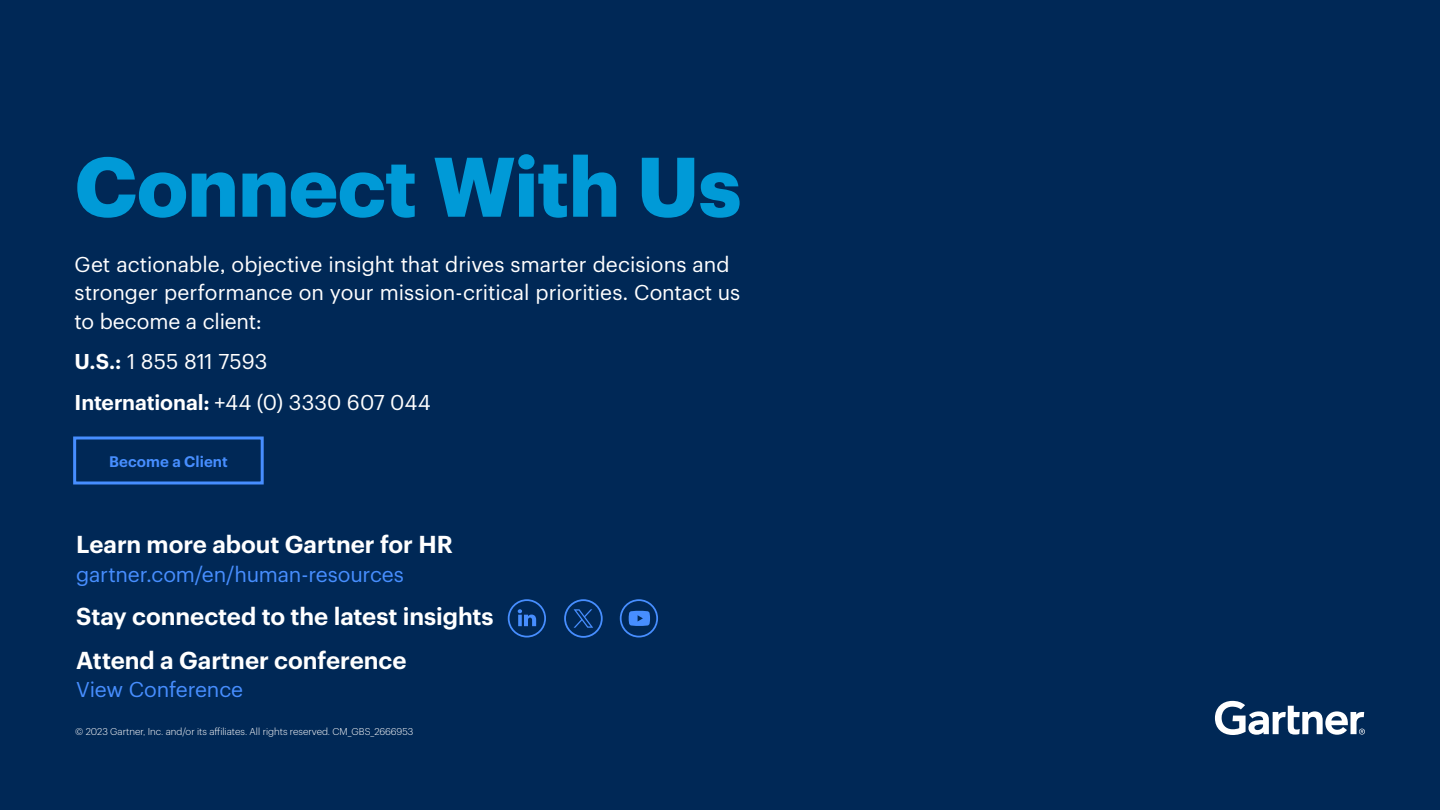
<style>
.page{position:relative;width:1440px;height:810px;background:#002856}
.page>*{position:absolute;margin:0;border:0;box-sizing:border-box;transform-origin:0 0}
.t1{font:700 82.5px "Graphik";letter-spacing:-.01em;color:#009ad7}
.t2{font:600 24px/43.5px "Graphik";letter-spacing:-.005em;color:#fff}
.t3{font:21px/28.5px "Graphik";color:#fff}
.t4{font:21px "Graphik";letter-spacing:-.005em;color:#478eff}
.t5{font:600 15px "Graphik";letter-spacing:.01em;color:#478eff}
.t6{font:300 9.75px "Graphik";color:#fff}
.s1{font-weight:600}
</style>
<div class="page">
<svg style="left:1215px;top:701px;width:150px;height:34px"></svg>
<div style="left:73px;top:436px;width:191px;height:48px;border:3px solid #478eff"></div>
<svg style="left:508px;top:599px;width:38px;height:39px"></svg>
<svg style="left:620px;top:599px;width:38px;height:38px"></svg>
<svg style="left:564px;top:599px;width:39px;height:39px"></svg>
<h1 class="t1" style="left:75px;top:123px;width:668px">Connect With Us</h1>
<p class="t3" style="left:75px;top:248px;width:667px">Get actionable, objective insight that drives smarter decisions and stronger performance on your mission-critical priorities. Contact us to become a client:</p>
<p class="t3" style="left:75px;top:340px;width:358px;line-height:40.5px"><span class="s1">U.S.:</span> 1 855 811 7593<br><span class="s1">International:</span> +44 (0) 3330 607 044</p>
<p class="t5" style="left:109px;top:450px;width:120px">Become a Client</p>
<p class="t2" style="left:76px;top:521px;width:378px">Learn more about Gartner for HR</p>
<p class="t4" style="left:76px;top:559px;width:329px">gartner.com/en/human-resources</p>
<p class="t2" style="left:76px;top:593px;width:419px">Stay connected to the latest insights<br>Attend a Gartner conference</p>
<p class="t4" style="left:76px;top:674px;width:169px">View Conference</p>
<p class="t6" style="left:75px;top:724px;width:340px">© 2023 Gartner, Inc. and/or its affiliates. All rights reserved. CM_GBS_2666953</p>
</div>
